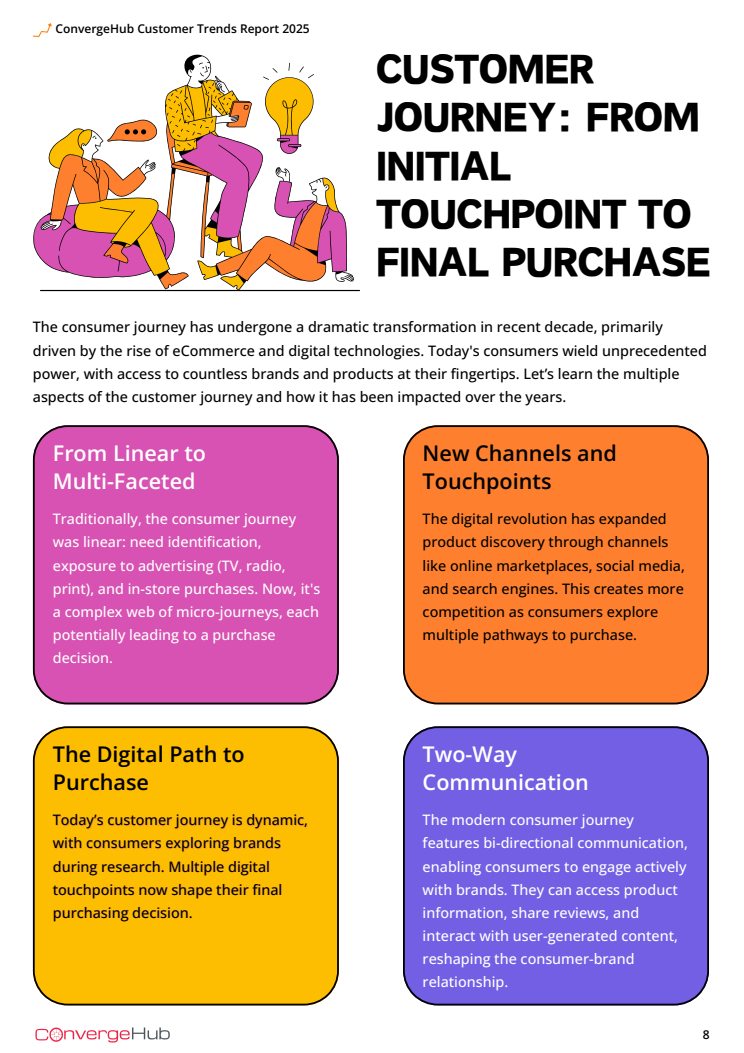
<style>
.page{position:relative;width:744px;height:1053px;background:#fff}
.page>*{position:absolute;margin:0;border:0;box-sizing:border-box;transform-origin:0 0}
.t1{font:48.32px/48.2px "Canva Sweet Heart";color:#000}
.t2{font:600 21.6px/27.9px "Open Sans";color:#000}
.t3{font:600 21.6px/27.9px "Open Sans";color:#fff}
.t4{font:500 14.4px/23.1px "Open Sans";color:#000}
.t5{font:500 14.4px/23.1px "Open Sans";color:#fff}
.t6{font:600 12px "Open Sans";color:#000}
</style>
<div class="page">
<hr style="left:40px;top:290px;width:320px;height:1px;background:#000">
<div style="left:33px;top:425px;width:306px;height:279px;background:#d752b2"></div>
<div style="left:403px;top:425px;width:306px;height:279px;background:#fe802e"></div>
<svg style="left:33px;top:55px;width:321px;height:235px"></svg>
<div style="left:33px;top:726px;width:306px;height:279px;background:#fdbd00"></div>
<div style="left:403px;top:726px;width:306px;height:279px;background:#735fe4"></div>
<img style="left:35px;top:1027px;width:135px;height:15px">
<svg style="left:32px;top:23px;width:20px;height:14px"></svg>
<p class="t6" style="left:56px;top:20px;width:256px">ConvergeHub Customer Trends Report 2025</p>
<p class="t1" style="left:376px;top:44px;width:336px">CUSTOMER<br>JOURNEY: FROM<br>INITIAL<br>TOUCHPOINT TO<br>FINAL PURCHASE</p>
<h2 class="t4" style="left:33px;top:315px;width:676px">The consumer journey has undergone a dramatic transformation in recent decade, primarily driven by the rise of eCommerce and digital technologies. Today's consumers wield unprecedented power, with access to countless brands and products at their fingertips. Let’s learn the multiple aspects of the customer journey and how it has been impacted over the years.</h2>
<p class="t3" style="left:53px;top:438px;width:155px">From Linear to<br>Multi-Faceted</p>
<p class="t5" style="left:53px;top:507px;width:245px">Traditionally, the consumer journey</p>
<p class="t5" style="left:53px;top:530px;width:210px">was linear: need identification,</p>
<p class="t5" style="left:53px;top:553px;width:234px">exposure to advertising (TV, radio,</p>
<p class="t5" style="left:53px;top:576px;width:269px">print), and in-store purchases. Now, it's</p>
<p class="t5" style="left:53px;top:599px;width:268px">a complex web of micro-journeys, each</p>
<h1 class="t5" style="left:53px;top:622px;width:224px">potentially leading to a purchase</h1>
<h3 class="t5" style="left:53px;top:645px;width:62px">decision.</h3>
<h3 class="t2" style="left:53px;top:739px;width:193px">The Digital Path to<br>Purchase</h3>
<h2 class="t4" style="left:53px;top:808px;width:257px">Today’s customer journey is dynamic,</h2>
<h3 class="t4" style="left:53px;top:831px;width:230px">with consumers exploring brands</h3>
<h2 class="t4" style="left:53px;top:854px;width:219px">during research. Multiple digital</h2>
<h3 class="t4" style="left:53px;top:877px;width:231px">touchpoints now shape their final</h3>
<p class="t4" style="left:53px;top:900px;width:141px">purchasing decision.</p>
<h2 class="t2" style="left:423px;top:438px;width:196px">New Channels and<br>Touchpoints</h2>
<h3 class="t4" style="left:423px;top:507px;width:264px">The digital revolution has expanded product discovery through channels like online marketplaces, social media, and search engines. This creates more competition as consumers explore multiple pathways to purchase.</h3>
<p class="t3" style="left:423px;top:739px;width:168px">Two-Way<br>Communication</p>
<p class="t5" style="left:423px;top:808px;width:267px">The modern consumer journey features bi-directional communication, enabling consumers to engage actively with brands. They can access product information, share reviews, and interact with user-generated content, reshaping the consumer-brand relationship.</p>
<p class="t6" style="left:703px;top:1026px;width:8px">8</p>
</div>
